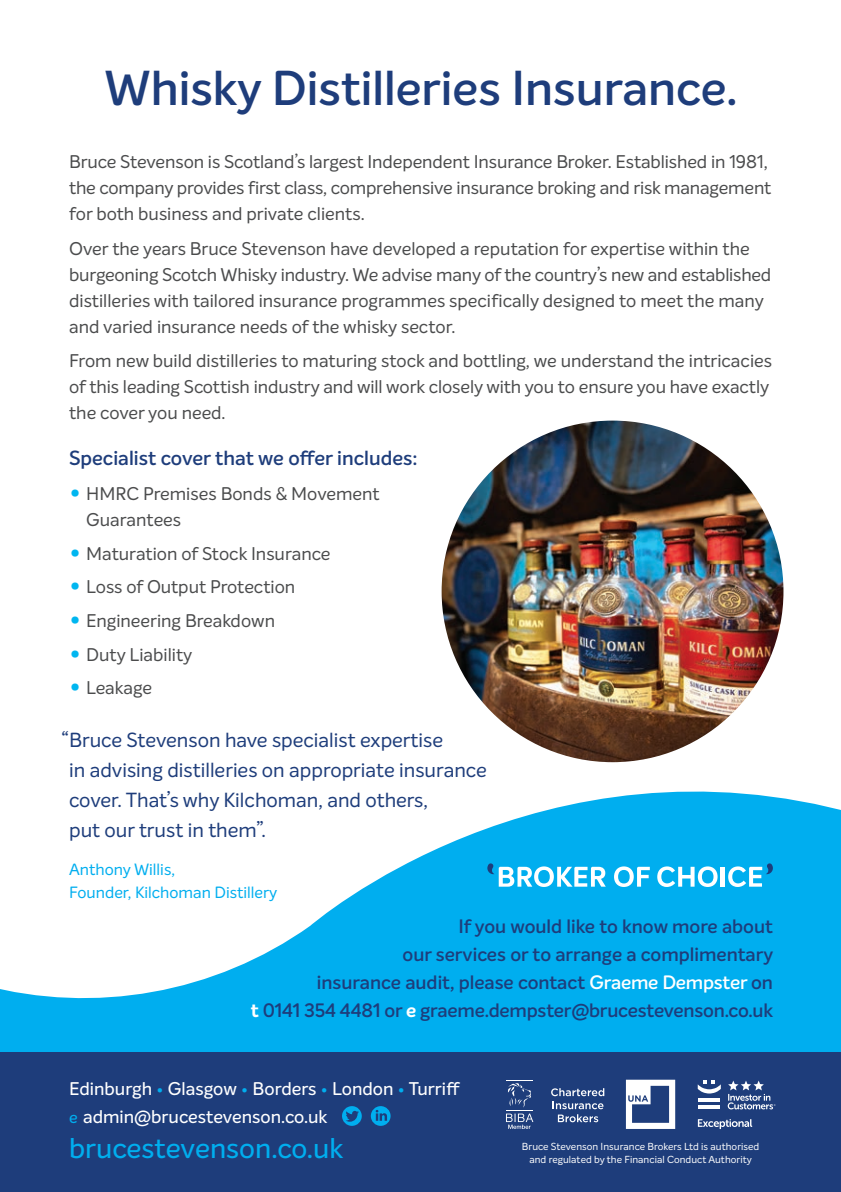
<style>
.page{position:relative;width:841px;height:1192px;background:#fff}
.page>*{position:absolute;margin:0;border:0;box-sizing:border-box;transform-origin:0 0}
.t1{font:600 48px "Intelo";color:#1e3d7b}
.t2{font:500 28px "Intelo";color:#00aeef}
.t3{font:20px/30px "Intelo";color:#1e3d7b}
.t4{font:600 20px "Intelo";color:#1e3d7b}
.t5{font:600 19px/28px "Intelo";letter-spacing:-.01em;color:#1e3d7b;text-align:right}
.t6{font:18px/26px "Intelo";letter-spacing:-.005em;color:#4b4c4d}
.t7{font:500 18px/28.6px "Intelo";color:#fff}
.t8{font:16px/23.6px "Intelo";color:#00aeef}
.t9{font:10px/12.8px "Intelo";letter-spacing:.005em;color:#fff;text-align:center}
.s1{font-size:32px;color:#00b6f0}
.s2{color:#fff}
.s3{font-weight:700;color:#fff}
.s4{color:#00aeef}
.s5{font-size:16px;color:#00aeef}
</style>
<div class="page">
<div style="left:0;top:496px;width:840px;height:696px;background:#00aeef"></div>
<svg style="left:0;top:429px;width:840px;height:570px;fill:#fff"></svg>
<svg style="left:487px;top:863px;width:118px;height:24px"></svg>
<svg style="left:613px;top:866px;width:36px;height:21px"></svg>
<svg style="left:657px;top:866px;width:60px;height:21px"></svg>
<hr style="left:720px;top:867px;width:4px;height:19px;background:#fff">
<svg style="left:727px;top:863px;width:45px;height:24px"></svg>
<div style="left:0;top:1052px;width:840px;height:140px;background:#1e3d7b"></div>
<svg style="left:342px;top:1106px;width:19px;height:19px"></svg>
<svg style="left:370px;top:1106px;width:20px;height:19px"></svg>
<hr style="left:698px;top:1105px;width:21px;height:4px;background:#fff">
<svg style="left:698px;top:1098px;width:21px;height:3px"></svg>
<svg style="left:697px;top:1080px;width:23px;height:13px"></svg>
<svg style="left:727px;top:1080px;width:48px;height:29px"></svg>
<svg style="left:697px;top:1119px;width:54px;height:10px"></svg>
<svg style="left:625px;top:1079px;width:49px;height:50px"></svg>
<svg style="left:551px;top:1088px;width:53px;height:34px"></svg>
<svg style="left:506px;top:1080px;width:27px;height:49px"></svg>
<img style="left:441px;top:420px;width:342px;height:342px;border-radius:50%">
<h1 class="t1" style="left:104px;top:70px;width:634px">Whisky Distilleries Insurance.</h1>
<p class="t6" style="left:69px;top:151px;width:703px">Bruce Stevenson is Scotland’s largest Independent Insurance Broker. Established in 1981, the company provides first class, comprehensive insurance broking and risk management for both business and private clients.</p>
<p class="t6" style="left:69px;top:237px;width:703px">Over the years Bruce Stevenson have developed a reputation for expertise within the burgeoning Scotch Whisky industry. We advise many of the country’s new and established distilleries with tailored insurance programmes specifically designed to meet the many and varied insurance needs of the whisky sector.</p>
<p class="t6" style="left:69px;top:350px;width:704px">From new build distilleries to maturing stock and bottling, we understand the intricacies of this leading Scottish industry and will work closely with you to ensure you have exactly the cover you need.</p>
<p class="t4" style="left:69px;top:450px;width:350px">Specialist cover that we offer includes:</p>
<p class="t6" style="left:86px;top:483px;width:295px;text-indent:-17px"><span class="s1">•</span> HMRC Premises Bonds &amp; Movement<br>Guarantees</p>
<p class="t6" style="left:69px;top:542px;width:263px"><span class="s1">•</span> Maturation of Stock Insurance</p>
<p class="t6" style="left:69px;top:576px;width:227px"><span class="s1">•</span> Loss of Output Protection</p>
<p class="t6" style="left:69px;top:609px;width:207px"><span class="s1">•</span> Engineering Breakdown</p>
<p class="t6" style="left:69px;top:643px;width:125px"><span class="s1">•</span> Duty Liability</p>
<p class="t6" style="left:69px;top:677px;width:84px"><span class="s1">•</span> Leakage</p>
<p class="t3" style="left:69px;top:727px;width:419px;text-indent:-8px">“Bruce Stevenson have specialist expertise<br>in advising distilleries on appropriate insurance cover. That’s why Kilchoman, and others,<br>put our trust in them”.</p>
<p class="t8" style="left:69px;top:858px;width:210px">Anthony Willis,<br>Founder, Kilchoman Distillery</p>
<p class="t5" style="left:251px;top:914px;width:523px">If you would like to know more about<br>our services or to arrange a complimentary<br>insurance audit, please contact <span class="s2">Graeme Dempster</span> on<br><span class="s3">t</span> 0141 354 4481 or <span class="s3">e</span> graeme.dempster@brucestevenson.co.uk</p>
<p class="t7" style="left:69px;top:1076px;width:392px">Edinburgh <span class="s4">•</span> Glasgow <span class="s4">•</span> Borders <span class="s4">•</span> London <span class="s4">•</span> Turriff <span class="s5">e</span> admin@brucestevenson.co.uk</p>
<h2 class="t2" style="left:69px;top:1138px;width:275px">brucestevenson.co.uk</h2>
<p class="t9" style="left:521px;top:1141px;width:239px">Bruce Stevenson Insurance Brokers Ltd is authorised and regulated by the Financial Conduct Authority</p>
</div>
